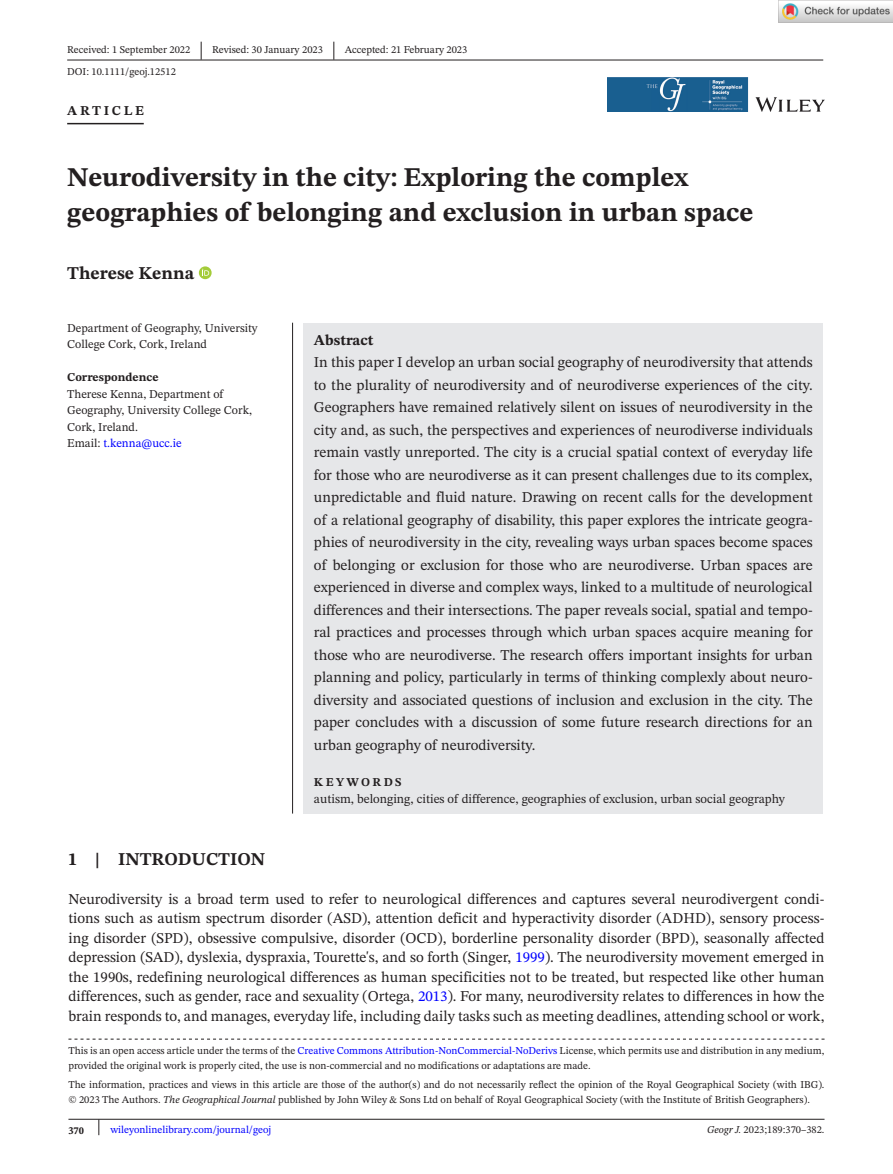
<style>
.page{position:relative;width:893px;height:1174px;background:#fff}
.page>*{position:absolute;margin:0;border:0;box-sizing:border-box;transform-origin:0 0}
.t1{font:700 27px/34.5px "STIX Two Text";color:#231f20}
.t2{font:700 18px "STIX Two Text";color:#231f20}
.t3{font:15px/22.5px "STIX Two Text";color:#231f20;text-align:justify}
.t4{font:700 15px "STIX Two Text";color:#231f20}
.t5{font:700 13.5px "STIX Two Text";letter-spacing:.2em;color:#231f20}
.t6{font:12.75px "STIX Two Text";color:#231f20}
.t7{font:12px/16.5px "STIX Two Text";color:#231f20}
.t8{font:700 12px "STIX Two Text";color:#231f20}
.t9{font:700 12px "STIX Two Text";letter-spacing:.2em;color:#231f20}
.t10{font:10.5px/15px "STIX Two Text";color:#231f20}
.t11{font:10.5px "STIX Two Text";color:#00f}
.t12{font:700 10.5px "STIX Two Text";color:#231f20}
.s1{color:#00f}
.s2{font-style:italic}
</style>
<div class="page">
<svg style="left:98px;top:1119px;width:1px;height:16px"></svg>
<hr style="left:67px;top:60px;width:756px;height:1px;background:#231f20">
<div style="left:303px;top:323px;width:520px;height:490px;background:#e6e7e9"></div>
<hr style="left:67px;top:123px;width:77px;height:1px;background:#231f20">
<svg style="left:199px;top:266px;width:13px;height:13px"></svg>
<svg style="left:202px;top:269px;width:7px;height:7px"></svg>
<svg style="left:201px;top:42px;width:1px;height:18px"></svg>
<svg style="left:333px;top:42px;width:1px;height:18px"></svg>
<img style="left:608px;top:78px;width:216px;height:34px">
<hr style="left:68px;top:1118px;width:756px;height:1px;background:#231f20">
<svg style="left:68px;top:1038px;width:756px;height:1px"></svg>
<hr style="left:292px;top:323px;width:1px;height:490px;background:#231f20">
<img style="left:779px;top:0;width:114px;height:23px">
<p class="t10" style="left:67px;top:42px;width:125px">Received: 1 September 2022</p>
<p class="t10" style="left:212px;top:42px;width:112px">Revised: 30 January 2023</p>
<p class="t10" style="left:345px;top:42px;width:124px">Accepted: 21 February 2023</p>
<p class="t10" style="left:67px;top:64px;width:110px">DOI: 10.1111/geoj.12512</p>
<p class="t5" style="left:67px;top:101px;width:79px">ARTICLE</p>
<h1 class="t1" style="left:67px;top:161px;width:688px">Neurodiversity in the city: Exploring the complex geographies of belonging and exclusion in urban space</h1>
<p class="t2" style="left:67px;top:260px;width:129px">Therese Kenna</p>
<p class="t7" style="left:67px;top:319px;width:192px">Department of Geography, University<br>College Cork, Cork, Ireland</p>
<p class="t8" style="left:67px;top:369px;width:93px">Correspondence</p>
<p class="t7" style="left:67px;top:385px;width:187px">Therese Kenna, Department of<br>Geography, University College Cork,<br>Cork, Ireland.<br>Email: <span class="s1">t.kenna@ucc.ie</span></p>
<p class="t4" style="left:314px;top:329px;width:61px">Abstract</p>
<p class="t3" style="left:314px;top:351px;width:500px">In this paper I develop an urban social geography of neurodiversity that attends to the plurality of neurodiversity and of neurodiverse experiences of the city.<br>Geographers have remained relatively silent on issues of neurodiversity in the city and, as such, the perspectives and experiences of neurodiverse individuals remain vastly unreported. The city is a crucial spatial context of everyday life for those who are neurodiverse as it can present challenges due to its complex, unpredictable and fluid nature. Drawing on recent calls for the development of a relational geography of disability, this paper explores the intricate geogra&shy;phies of neurodiversity in the city, revealing ways urban spaces become spaces of belonging or exclusion for those who are neurodiverse. Urban spaces are experienced in diverse and complex ways, linked to a multitude of neurological differences and their intersections. The paper reveals social, spatial and tempo&shy;ral practices and processes through which urban spaces acquire meaning for those who are neurodiverse. The research offers important insights for urban planning and policy, particularly in terms of thinking complexly about neuro&shy;diversity and associated questions of inclusion and exclusion in the city. The paper concludes with a discussion of some future research directions for an urban geography of neurodiversity.</p>
<p class="t9" style="left:314px;top:773px;width:89px">KEYWORDS</p>
<p class="t6" style="left:314px;top:789px;width:473px">autism, belonging, cities of difference, geographies of exclusion, urban social geography</p>
<p class="t2" style="left:68px;top:846px;width:198px">1 | INTRODUCTION</p>
<p class="t3" style="left:68px;top:889px;width:758px;line-height:19.5px">Neurodiversity is a broad term used to refer to neurological differences and captures several neurodivergent condi&shy;tions such as autism spectrum disorder (ASD), attention deficit and hyperactivity disorder (ADHD), sensory process&shy;ing disorder (SPD), obsessive compulsive, disorder (OCD), borderline personality disorder (BPD), seasonally affected depression (SAD), dyslexia, dyspraxia, Tourette's, and so forth (Singer, <span class="s1">1999</span>). The neurodiversity movement emerged in the 1990s, redefining neurological differences as human specificities not to be treated, but respected like other human differences, such as gender, race and sexuality (Ortega, <span class="s1">2013</span>). For many, neurodiversity relates to differences in how the brain responds to, and manages, everyday life, including daily tasks such as meeting deadlines, attending school or work,</p>
<p class="t10" style="left:68px;top:1042px;width:758px">This is an open access article under the terms of the <span class="s1">Creative Commons Attribution-NonCommercial-NoDerivs</span> License, which permits use and distribution in any medium, provided the original work is properly cited, the use is non-commercial and no modifications or adaptations are made.</p>
<p class="t10" style="left:68px;top:1077px;width:758px">The information, practices and views in this article are those of the author(s) and do not necessarily reflect the opinion of the Royal Geographical Society (with IBG). © 2023 The Authors. <span class="s2">The Geographical Journal</span> published by John Wiley &amp; Sons Ltd on behalf of Royal Geographical Society (with the Institute of British Geographers).</p>
<p class="t12" style="left:68px;top:1122px;width:17px">370</p>
<p class="t11" style="left:110px;top:1122px;width:162px">wileyonlinelibrary.com/journal/geoj</p>
<p class="t10" style="left:707px;top:1122px;width:119px"><span class="s2">Geogr J.</span> 2023;189:370–382.</p>
</div>
